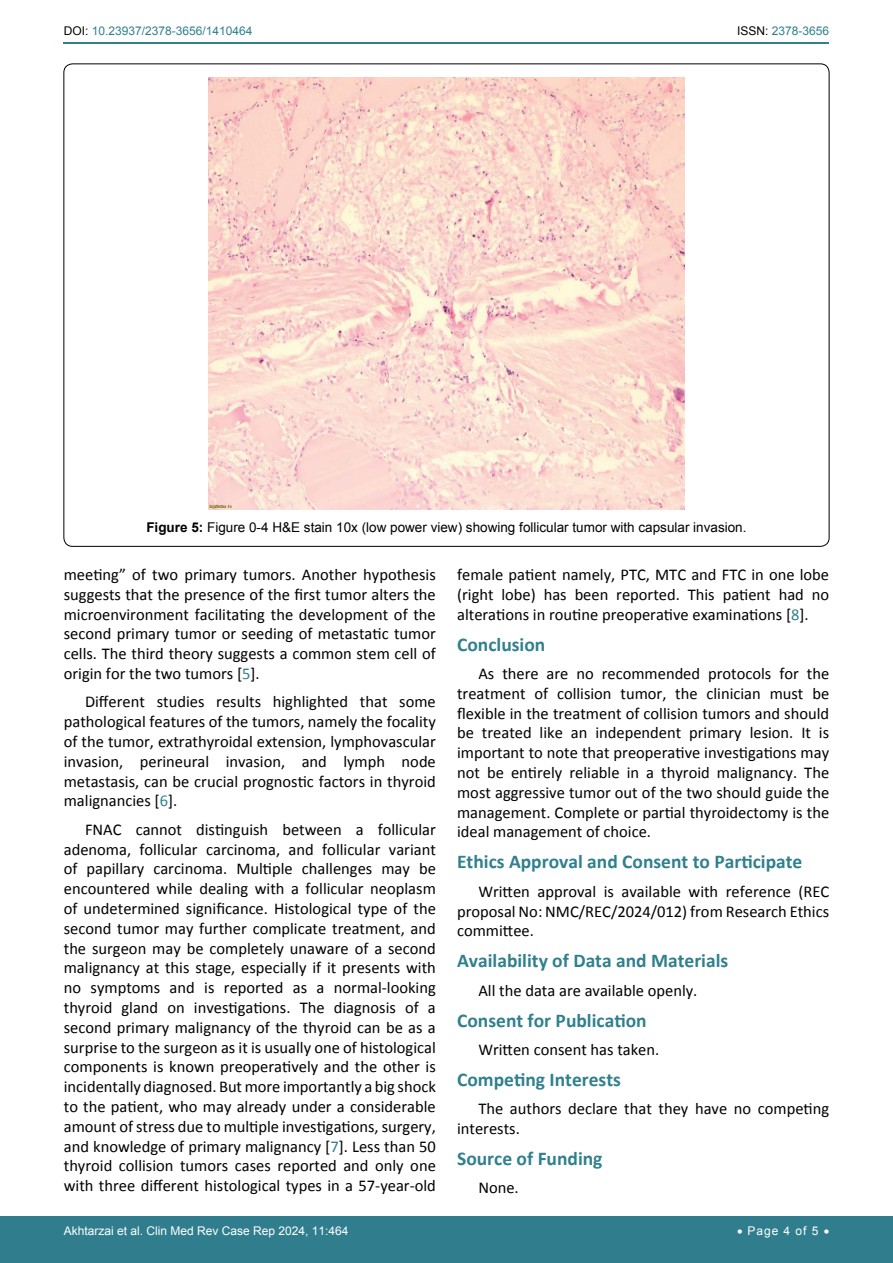
<style>
.page{position:relative;width:893px;height:1263px;background:#fff}
.page>*{position:absolute;margin:0;border:0;box-sizing:border-box;transform-origin:0 0}
.t1{font:700 19.5px "Calibri";color:#30808d}
.t2{font:16.5px/19.8px "Calibri";color:#000;text-align:justify}
.t3{font:13.5px "Arial";color:#000}
.t4{font:12px "Arial";color:#fff}
.t5{font:12px "Arial";color:#30808d}
.s1{color:#000}
.s2{font-weight:700}
.s3{color:#30808d}
</style>
<div class="page">
<hr style="left:64px;top:43px;width:765px;height:1px;background:#30808d">
<div style="left:0;top:1217px;width:893px;height:46px;background:#307d8d"></div>
<img style="left:209px;top:78px;width:475px;height:432px">
<p class="t5" style="left:64px;top:23px;width:190px"><span class="s1">DOI:</span> 10.23937/2378-3656/1410464</p>
<p class="t5" style="left:737px;top:23px;width:94px"><span class="s1">ISSN:</span> 2378-3656</p>
<p class="t3" style="left:146px;top:519px;width:602px"><span class="s2">Figure 5:</span> Figure 0-4 H&amp;E stain 10x (low power view) showing follicular tumor with capsular invasion.</p>
<p class="t2" style="left:64px;top:565px;width:374px">meeting” of two primary tumors. Another hypothesis suggests that the presence of the first tumor alters the microenvironment facilitating the development of the second primary tumor or seeding of metastatic tumor cells. The third theory suggests a common stem cell of origin for the two tumors [<span class="s3">5</span>].</p>
<p class="t2" style="left:64px;top:692px;width:374px;text-indent:21px">Different studies results highlighted that some pathological features of the tumors, namely the focality of the tumor, extrathyroidal extension, lymphovascular invasion, perineural invasion, and lymph node metastasis, can be crucial prognostic factors in thyroid malignancies [<span class="s3">6</span>].</p>
<p class="t2" style="left:64px;top:819px;width:374px;text-indent:21px">FNAC cannot distinguish between a follicular adenoma, follicular carcinoma, and follicular variant of papillary carcinoma. Multiple challenges may be encountered while dealing with a follicular neoplasm of undetermined significance. Histological type of the second tumor may further complicate treatment, and the surgeon may be completely unaware of a second malignancy at this stage, especially if it presents with no symptoms and is reported as a normal-looking thyroid gland on investigations. The diagnosis of a second primary malignancy of the thyroid can be as a surprise to the surgeon as it is usually one of histological components is known preoperatively and the other is incidentally diagnosed. But more importantly a big shock to the patient, who may already under a considerable amount of stress due to multiple investigations, surgery, and knowledge of primary malignancy [<span class="s3">7</span>]. Less than 50 thyroid collision tumors cases reported and only one with three different histological types in a 57-year-old</p>
<p class="t2" style="left:457px;top:565px;width:374px">female patient namely, PTC, MTC and FTC in one lobe (right lobe) has been reported. This patient had no alterations in routine preoperative examinations [<span class="s3">8</span>].</p>
<p class="t1" style="left:457px;top:632px;width:90px">Conclusion</p>
<p class="t2" style="left:457px;top:664px;width:374px;text-indent:21px">As there are no recommended protocols for the treatment of collision tumor, the clinician must be flexible in the treatment of collision tumors and should be treated like an independent primary lesion. It is important to note that preoperative investigations may not be entirely reliable in a thyroid malignancy. The most aggressive tumor out of the two should guide the management. Complete or partial thyroidectomy is the ideal management of choice.</p>
<p class="t1" style="left:457px;top:849px;width:347px">Ethics Approval and Consent to Participate</p>
<p class="t2" style="left:457px;top:881px;width:374px;text-indent:21px">Written approval is available with reference (REC proposal No: NMC/REC/2024/012) from Research Ethics committee.</p>
<p class="t1" style="left:457px;top:948px;width:273px">Availability of Data and Materials</p>
<p class="t2" style="left:478px;top:980px;width:221px">All the data are available openly.</p>
<p class="t1" style="left:457px;top:1008px;width:191px">Consent for Publication</p>
<p class="t2" style="left:478px;top:1040px;width:182px">Written consent has taken.</p>
<p class="t1" style="left:457px;top:1067px;width:165px">Competing Interests</p>
<p class="t2" style="left:457px;top:1099px;width:374px;text-indent:21px">The authors declare that they have no competing interests.</p>
<p class="t1" style="left:457px;top:1146px;width:147px">Source of Funding</p>
<p class="t2" style="left:478px;top:1178px;width:42px">None.</p>
<p class="t4" style="left:64px;top:1223px;width:286px">Akhtarzai et al. Clin Med Rev Case Rep 2024, 11:464</p>
<p class="t4" style="left:737px;top:1223px;width:94px">• Page 4 of 5 •</p>
</div>
